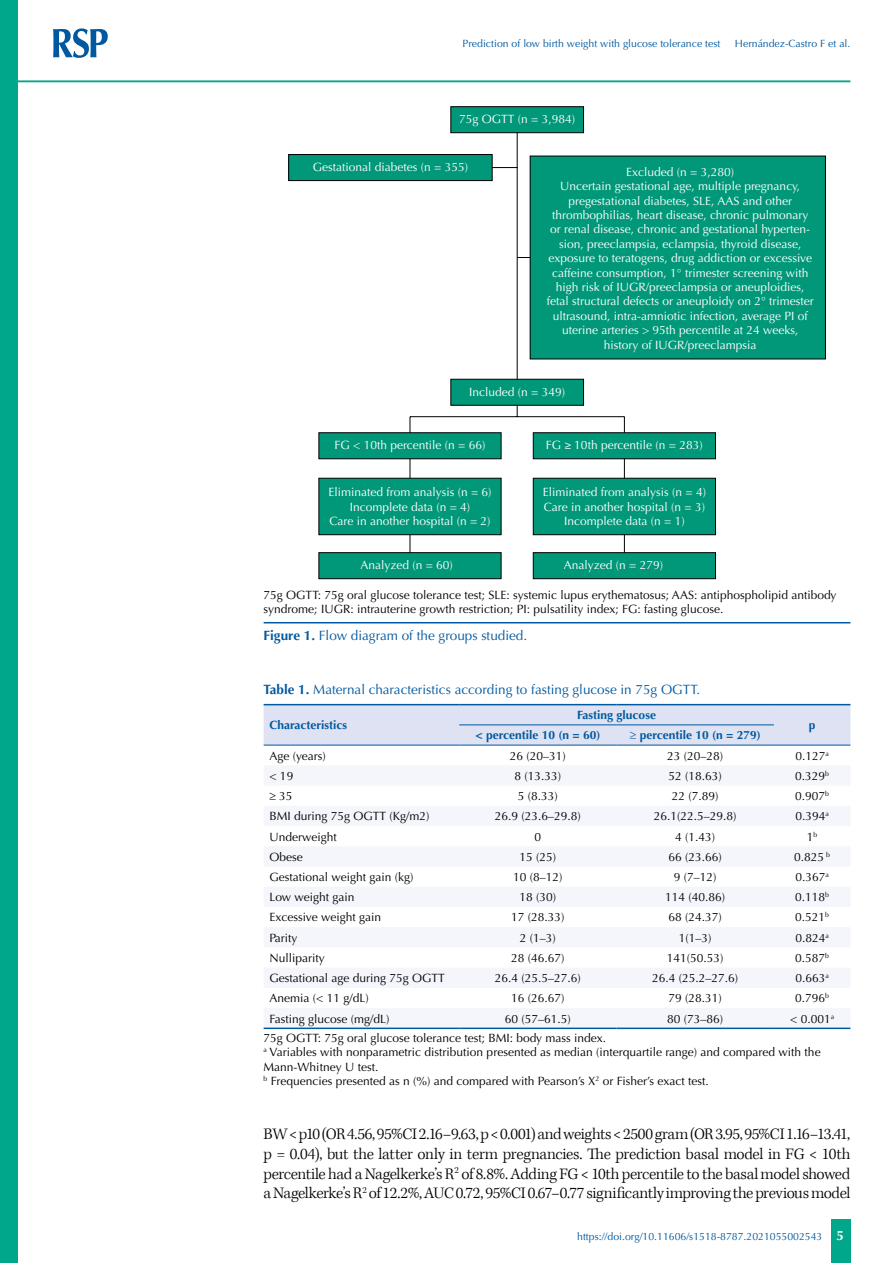
<style>
.page{position:relative;width:893px;height:1263px;background:#fff}
.page>*{position:absolute;margin:0;border:0;box-sizing:border-box;transform-origin:0 0}
.t1{font:300 16.5px/19.8px "Kepler Std";letter-spacing:-.025em;color:#000;text-align:justify}
.t2{font:13.5px "Optima";color:#0059a0}
.t3{font:700 13.5px "Optima";color:#fff}
.t4{font:12px/14.4px "Optima";color:#000}
.t5{font:12px/14.4px "Optima";color:#fff;text-align:center}
.t6{font:700 12px "Optima";color:#0059a0}
.t7{font:10.5px "Optima";color:#0059a0}
.s1{font-family:"Myriad Pro"}
.s2{font-weight:700}
</style>
<div class="page">
<div style="left:831px;top:1220px;width:20px;height:43px;background:#00a788"></div>
<div style="left:0;top:0;width:18px;height:1263px;background:#00a788"></div>
<svg style="left:53px;top:28px;width:55px;height:30px"></svg>
<hr style="left:18px;top:80px;width:832px;height:2px;background:#00a788">
<hr style="left:264px;top:622px;width:586px;height:1px;background:#0059a0">
<hr style="left:517px;top:123px;width:1px;height:294px;background:#000">
<hr style="left:426px;top:167px;width:91px;height:1px;background:#000">
<hr style="left:517px;top:257px;width:91px;height:1px;background:#000">
<hr style="left:410px;top:416px;width:214px;height:1px;background:#000">
<hr style="left:410px;top:417px;width:1px;height:147px;background:#000">
<hr style="left:624px;top:417px;width:1px;height:147px;background:#000">
<div style="left:450px;top:106px;width:134px;height:27px;background:#009879;border:1px solid #000"></div>
<div style="left:450px;top:379px;width:134px;height:27px;background:#009879;border:1px solid #000"></div>
<div style="left:318px;top:432px;width:183px;height:27px;background:#009879;border:1px solid #000"></div>
<div style="left:533px;top:432px;width:183px;height:27px;background:#009879;border:1px solid #000"></div>
<div style="left:318px;top:552px;width:183px;height:27px;background:#009879;border:1px solid #000"></div>
<div style="left:533px;top:552px;width:183px;height:27px;background:#009879;border:1px solid #000"></div>
<div style="left:318px;top:478px;width:183px;height:57px;background:#009879;border:1px solid #000"></div>
<div style="left:533px;top:478px;width:183px;height:57px;background:#009879;border:1px solid #000"></div>
<div style="left:289px;top:155px;width:203px;height:26px;background:#009879"></div>
<div style="left:288px;top:154px;width:205px;height:27px;border:1px solid #000"></div>
<div style="left:530px;top:156px;width:295px;height:203px;background:#009879"></div>
<div style="left:530px;top:156px;width:296px;height:203px;border:1px solid #000"></div>
<div style="left:264px;top:705px;width:586px;height:40px;background:#dee2f2"></div>
<svg style="left:264px;top:766px;width:586px;height:261px;fill:#f4f6fb"></svg>
<hr style="left:459px;top:724px;width:158px;height:1px;background:#0059a0">
<hr style="left:617px;top:724px;width:157px;height:1px;background:#0059a0">
<hr style="left:264px;top:704px;width:195px;height:1px;background:#0059a0">
<hr style="left:459px;top:704px;width:158px;height:1px;background:#0059a0">
<hr style="left:617px;top:704px;width:157px;height:1px;background:#0059a0">
<hr style="left:774px;top:704px;width:76px;height:1px;background:#0059a0">
<hr style="left:264px;top:745px;width:195px;height:1px;background:#0059a0">
<hr style="left:459px;top:745px;width:158px;height:1px;background:#0059a0">
<hr style="left:617px;top:745px;width:157px;height:1px;background:#0059a0">
<hr style="left:774px;top:745px;width:76px;height:1px;background:#0059a0">
<hr style="left:264px;top:1027px;width:195px;height:2px;background:#0059a0">
<hr style="left:459px;top:1027px;width:158px;height:2px;background:#0059a0">
<hr style="left:617px;top:1027px;width:157px;height:2px;background:#0059a0">
<hr style="left:774px;top:1027px;width:76px;height:2px;background:#0059a0">
<p class="t7" style="left:463px;top:37px;width:259px">Prediction of low birth weight with glucose tolerance test</p>
<p class="t7" style="left:735px;top:37px;width:117px">Hernández-Castro F et al.</p>
<p class="t5" style="left:459px;top:112px;width:117px">75g OGTT (n = 3,984)</p>
<p class="t5" style="left:313px;top:160px;width:157px">Gestational diabetes (n = 355)</p>
<p class="t5" style="left:547px;top:165px;width:269px">Excluded (n = 3,280)<br>Uncertain gestational age, multiple pregnancy, pregestational diabetes, SLE, AAS and other thrombophilias, heart disease, chronic pulmonary or renal disease, chronic and gestational hyperten&shy;sion, preeclampsia, eclampsia, thyroid disease, exposure to teratogens, drug addiction or excessive caffeine consumption, 1° trimester screening with high risk of IUGR/preeclampsia or aneuploidies, fetal structural defects or aneuploidy on 2° trimester ultrasound, intra-amniotic infection, average PI of uterine arteries &gt; 95th percentile at 24 weeks, history of IUGR/preeclampsia</p>
<p class="t5" style="left:469px;top:385px;width:97px">Included (n = 349)</p>
<p class="t5" style="left:334px;top:438px;width:153px">FG &lt; 10th percentile (n = 66)</p>
<p class="t5" style="left:546px;top:438px;width:158px">FG <span class="s1">≥</span> 10th percentile (n = 283)</p>
<p class="t5" style="left:328px;top:485px;width:165px">Eliminated from analysis (n = 6)<br>Incomplete data (n = 4)<br>Care in another hospital (n = 2)</p>
<p class="t5" style="left:543px;top:485px;width:165px">Eliminated from analysis (n = 4)<br>Care in another hospital (n = 3)<br>Incomplete data (n = 1)</p>
<p class="t5" style="left:360px;top:558px;width:94px">Analyzed (n = 60)</p>
<p class="t5" style="left:564px;top:558px;width:101px">Analyzed (n = 279)</p>
<p class="t4" style="left:264px;top:588px;width:574px">75g OGTT: 75g oral glucose tolerance test; SLE: systemic lupus erythematosus; AAS: antiphospholipid antibody syndrome; IUGR: intrauterine growth restriction; PI: pulsatility index; FG: fasting glucose.</p>
<p class="t2" style="left:264px;top:628px;width:265px"><span class="s2">Figure 1.</span> Flow diagram of the groups studied.</p>
<p class="t2" style="left:264px;top:681px;width:438px"><span class="s2">Table 1.</span> Maternal characteristics according to fasting glucose in 75g OGTT.</p>
<p class="t6" style="left:269px;top:718px;width:79px">Characteristics</p>
<p class="t6" style="left:577px;top:708px;width:80px">Fasting glucose</p>
<p class="t6" style="left:475px;top:728px;width:126px">&lt; percentile 10 (n = 60)</p>
<p class="t6" style="left:630px;top:728px;width:132px">≥ percentile 10 (n = 279)</p>
<p class="t6" style="left:809px;top:718px;width:8px">p</p>
<p class="t4" style="left:269px;top:748px;width:58px">Age (years)</p>
<p class="t4" style="left:510px;top:748px;width:58px">26 (20–31)</p>
<p class="t4" style="left:667px;top:748px;width:58px">23 (20–28)</p>
<p class="t4" style="left:795px;top:748px;width:35px">0.127<sup>a</sup></p>
<p class="t4" style="left:269px;top:769px;width:25px">&lt; 19</p>
<p class="t4" style="left:515px;top:769px;width:48px">8 (13.33)</p>
<p class="t4" style="left:669px;top:769px;width:55px">52 (18.63)</p>
<p class="t4" style="left:795px;top:769px;width:35px">0.329<sup>b</sup></p>
<p class="t4" style="left:269px;top:789px;width:25px">≥ 35</p>
<p class="t4" style="left:518px;top:789px;width:42px">5 (8.33)</p>
<p class="t4" style="left:672px;top:789px;width:48px">22 (7.89)</p>
<p class="t4" style="left:795px;top:789px;width:35px">0.907<sup>b</sup></p>
<p class="t4" style="left:269px;top:809px;width:162px">BMI during 75g OGTT (Kg/m2)</p>
<p class="t4" style="left:495px;top:809px;width:88px">26.9 (23.6–29.8)</p>
<p class="t4" style="left:654px;top:809px;width:84px">26.1(22.5–29.8)</p>
<p class="t4" style="left:795px;top:809px;width:35px">0.394<sup>a</sup></p>
<p class="t4" style="left:269px;top:829px;width:69px">Underweight</p>
<p class="t4" style="left:535px;top:829px;width:8px">0</p>
<p class="t4" style="left:675px;top:829px;width:42px">4 (1.43)</p>
<p class="t4" style="left:807px;top:829px;width:12px">1<sup>b</sup></p>
<p class="t4" style="left:269px;top:850px;width:35px">Obese</p>
<p class="t4" style="left:520px;top:850px;width:38px">15 (25)</p>
<p class="t4" style="left:669px;top:850px;width:55px">66 (23.66)</p>
<p class="t4" style="left:794px;top:850px;width:37px">0.825 <sup>b</sup></p>
<p class="t4" style="left:269px;top:870px;width:146px">Gestational weight gain (kg)</p>
<p class="t4" style="left:513px;top:870px;width:51px">10 (8–12)</p>
<p class="t4" style="left:674px;top:870px;width:44px">9 (7–12)</p>
<p class="t4" style="left:795px;top:870px;width:35px">0.367<sup>a</sup></p>
<p class="t4" style="left:269px;top:890px;width:87px">Low weight gain</p>
<p class="t4" style="left:520px;top:890px;width:38px">18 (30)</p>
<p class="t4" style="left:665px;top:890px;width:62px">114 (40.86)</p>
<p class="t4" style="left:795px;top:890px;width:35px">0.118<sup>b</sup></p>
<p class="t4" style="left:269px;top:910px;width:113px">Excessive weight gain</p>
<p class="t4" style="left:511px;top:910px;width:55px">17 (28.33)</p>
<p class="t4" style="left:669px;top:910px;width:55px">68 (24.37)</p>
<p class="t4" style="left:795px;top:910px;width:35px">0.521<sup>b</sup></p>
<p class="t4" style="left:269px;top:930px;width:30px">Parity</p>
<p class="t4" style="left:520px;top:930px;width:38px">2 (1–3)</p>
<p class="t4" style="left:679px;top:930px;width:34px">1(1–3)</p>
<p class="t4" style="left:795px;top:930px;width:35px">0.824<sup>a</sup></p>
<p class="t4" style="left:269px;top:951px;width:57px">Nulliparity</p>
<p class="t4" style="left:511px;top:951px;width:55px">28 (46.67)</p>
<p class="t4" style="left:667px;top:951px;width:58px">141(50.53)</p>
<p class="t4" style="left:795px;top:951px;width:35px">0.587<sup>b</sup></p>
<p class="t4" style="left:269px;top:971px;width:177px">Gestational age during 75g OGTT</p>
<p class="t4" style="left:495px;top:971px;width:88px">26.4 (25.5–27.6)</p>
<p class="t4" style="left:652px;top:971px;width:88px">26.4 (25.2–27.6)</p>
<p class="t4" style="left:795px;top:971px;width:35px">0.663<sup>a</sup></p>
<p class="t4" style="left:269px;top:991px;width:101px">Anemia (&lt; 11 g/dL)</p>
<p class="t4" style="left:511px;top:991px;width:55px">16 (26.67)</p>
<p class="t4" style="left:669px;top:991px;width:55px">79 (28.31)</p>
<p class="t4" style="left:795px;top:991px;width:35px">0.796<sup>b</sup></p>
<p class="t4" style="left:269px;top:1011px;width:122px">Fasting glucose (mg/dL)</p>
<p class="t4" style="left:505px;top:1011px;width:68px">60 (57–61.5)</p>
<p class="t4" style="left:667px;top:1011px;width:58px">80 (73–86)</p>
<p class="t4" style="left:790px;top:1011px;width:46px">&lt; 0.001<sup>a</sup></p>
<p class="t4" style="left:264px;top:1031px;width:558px">75g OGTT: 75g oral glucose tolerance test; BMI: body mass index.<br><sup>a</sup> Variables with nonparametric distribution presented as median (interquartile range) and compared with the Mann-Whitney U test.<br><sup>b</sup> Frequencies presented as n (%) and compared with Pearson’s X<sup>2</sup> or Fisher’s exact test.</p>
<p class="t1" style="left:264px;top:1125px;width:588px">BW &lt; p10 (OR 4.56, 95%CI 2.16–9.63, p &lt; 0.001) and weights &lt; 2500 gram (OR 3.95, 95%CI 1.16–13.41, p = 0.04), but the latter only in term pregnancies. The prediction basal model in FG &lt; 10th percentile had a Nagelkerke’s R<sup>2</sup> of 8.8%. Adding FG &lt; 10th percentile to the basal model showed a Nagelkerke’s R<sup>2</sup> of 12.2%, AUC 0.72, 95%CI 0.67–0.77 significantly improving the previous model</p>
<p class="t7" style="left:577px;top:1230px;width:247px">https://doi.org/10.11606/s1518-8787.2021055002543</p>
<p class="t3" style="left:836px;top:1227px;width:9px">5</p>
</div>
